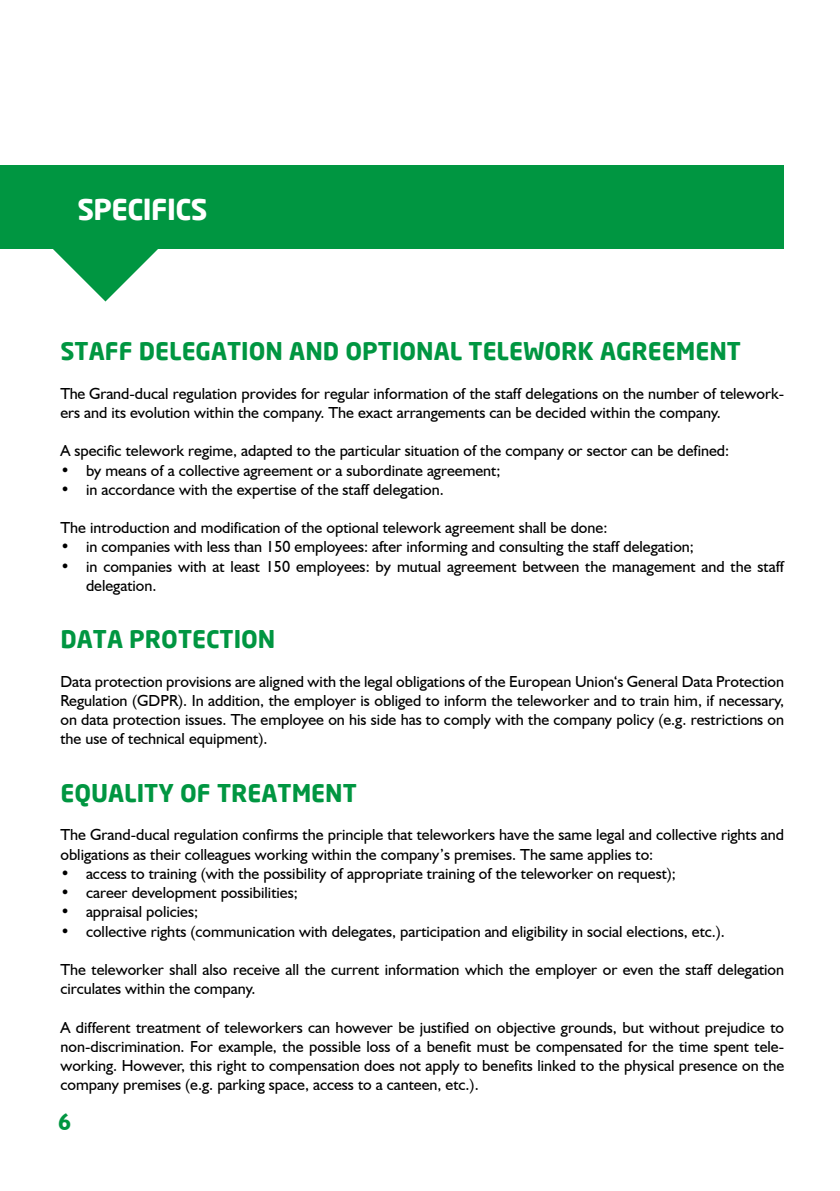
<style>
.page{position:relative;width:840px;height:1191px;background:#fff}
.page>*{position:absolute;margin:0;border:0;box-sizing:border-box;transform-origin:0 0}
.t1{font:700 28.4px "Neo Sans";letter-spacing:-.02em;color:#fff}
.t2{font:700 24px "Neo Sans";color:#009641}
.t3{font:700 23.8px "Humanist 521 BT";color:#009641}
.t4{font:16px/19.2px "Humanist 521 BT";color:#000}
</style>
<div class="page">
<svg style="left:53px;top:249px;width:105px;height:52px"></svg>
<div style="left:0;top:165px;width:783px;height:84px;background:#009641"></div>
<h1 class="t1" style="left:77px;top:191px;width:131px">SPECIFICS</h1>
<h2 class="t2" style="left:60px;top:336px;width:681px">STAFF DELEGATION AND OPTIONAL TELEWORK AGREEMENT</h2>
<p class="t4" style="left:60px;top:383px;width:724px">The Grand-ducal regulation provides for regular information of the staff delegations on the number of telework&shy;ers and its evolution within the company. The exact arrangements can be decided within the company.</p>
<p class="t4" style="left:60px;top:441px;width:670px">A specific telework regime, adapted to the particular situation of the company or sector can be defined:</p>
<p class="t4" style="left:60px;top:460px;width:441px">• by means of a collective agreement or a subordinate agreement;</p>
<p class="t4" style="left:60px;top:479px;width:384px">• in accordance with the expertise of the staff delegation.</p>
<p class="t4" style="left:60px;top:518px;width:548px">The introduction and modification of the optional telework agreement shall be done:</p>
<p class="t4" style="left:60px;top:537px;width:634px">• in companies with less than 150 employees: after informing and consulting the staff delegation;</p>
<p class="t4" style="left:86px;top:556px;width:699px;text-indent:-26px">• in companies with at least 150 employees: by mutual agreement between the management and the staff delegation.</p>
<h2 class="t2" style="left:60px;top:624px;width:216px">DATA PROTECTION</h2>
<p class="t4" style="left:60px;top:671px;width:724px;text-align:justify">Data protection provisions are aligned with the legal obligations of the European Union‘s General Data Protection Regulation (GDPR). In addition, the employer is obliged to inform the teleworker and to train him, if necessary, on data protection issues. The employee on his side has to comply with the company policy (e.g. restrictions on the use of technical equipment).</p>
<h2 class="t2" style="left:60px;top:777px;width:298px">EQUALITY OF TREATMENT</h2>
<p class="t4" style="left:60px;top:825px;width:724px">The Grand-ducal regulation confirms the principle that teleworkers have the same legal and collective rights and obligations as their colleagues working within the company’s premises. The same applies to:</p>
<p class="t4" style="left:60px;top:863px;width:616px">• access to training (with the possibility of appropriate training of the teleworker on request);</p>
<p class="t4" style="left:60px;top:882px;width:239px">• career development possibilities;</p>
<p class="t4" style="left:60px;top:902px;width:139px">• appraisal policies;</p>
<p class="t4" style="left:60px;top:921px;width:665px">• collective rights (communication with delegates, participation and eligibility in social elections, etc.).</p>
<p class="t4" style="left:60px;top:959px;width:724px">The teleworker shall also receive all the current information which the employer or even the staff delegation circulates within the company.</p>
<p class="t4" style="left:60px;top:1017px;width:724px;text-align:justify">A different treatment of teleworkers can however be justified on objective grounds, but without prejudice to non-discrimination. For example, the possible loss of a benefit must be compensated for the time spent tele&shy;working. However, this right to compensation does not apply to benefits linked to the physical presence on the company premises (e.g. parking space, access to a canteen, etc.).</p>
<h3 class="t3" style="left:58px;top:1106px;width:15px">6</h3>
</div>
